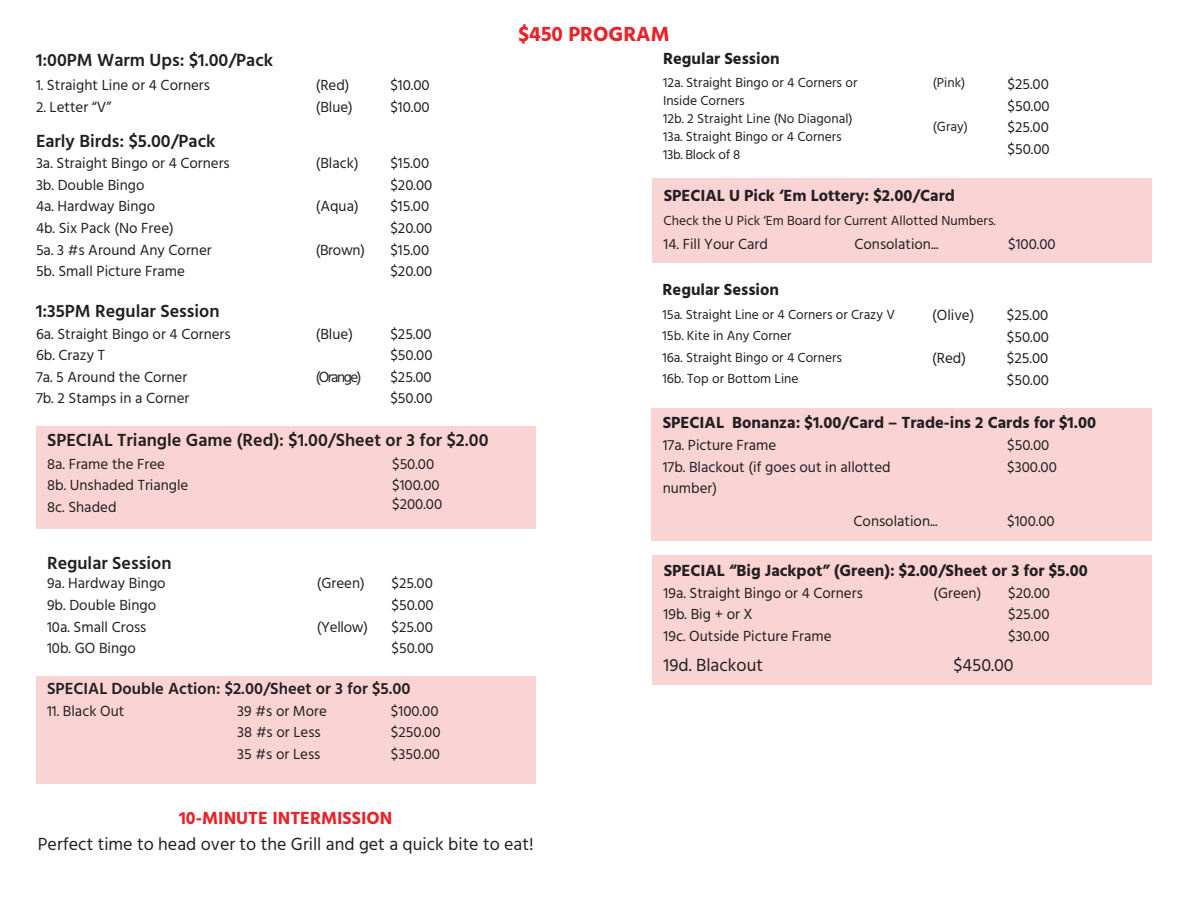
<style>
.page{position:relative;width:1188px;height:918px;background:#fff}
.page>*{position:absolute;margin:0;border:0;box-sizing:border-box;transform-origin:0 0}
.t1{font:700 21px "Hind";color:#e8232a}
.t2{font:600 18px "Hind";color:#231f20}
.t3{font:18px/26px "Hind";color:#231f20;text-align:center}
.t4{font:700 16.5px "Hind";color:#231f20}
.t5{font:600 16.5px "Hind";color:#231f20}
.t6{font:15px/21.6px "Hind";color:#231f20}
.t7{font:13.5px/18px "Hind";color:#231f20}
.t8{font:13.5px "Hind";letter-spacing:-.02em;color:#231f20}
.s1{font-weight:700;color:#e8232a}
</style>
<div class="page">
<div style="left:36px;top:426px;width:499px;height:102px;background:#fad3d5"></div>
<div style="left:36px;top:676px;width:499px;height:108px;background:#fad3d5"></div>
<div style="left:652px;top:408px;width:500px;height:133px;background:#fad3d5"></div>
<div style="left:653px;top:555px;width:499px;height:129px;background:#fad3d5"></div>
<div style="left:653px;top:178px;width:499px;height:85px;background:#fad3d5"></div>
<p class="t1" style="left:519px;top:22px;width:152px">$450 PROGRAM</p>
<p class="t2" style="left:36px;top:47px;width:239px">1:00PM Warm Ups: $1.00/Pack</p>
<p class="t4" style="left:663px;top:49px;width:118px">Regular Session</p>
<p class="t6" style="left:36px;top:75px;width:176px">1. Straight Line or 4 Corners</p>
<p class="t6" style="left:36px;top:97px;width:77px">2. Letter “V”</p>
<p class="t2" style="left:36px;top:129px;width:181px">Early Birds: $5.00/Pack</p>
<p class="t6" style="left:36px;top:153px;width:195px">3a. Straight Bingo or 4 Corners</p>
<p class="t6" style="left:36px;top:175px;width:110px">3b. Double Bingo</p>
<p class="t6" style="left:36px;top:196px;width:121px">4a. Hardway Bingo</p>
<p class="t6" style="left:36px;top:218px;width:139px">4b. Six Pack (No Free)</p>
<p class="t6" style="left:36px;top:240px;width:177px">5a. 3 #s Around Any Corner</p>
<p class="t6" style="left:36px;top:261px;width:150px">5b. Small Picture Frame</p>
<p class="t6" style="left:316px;top:75px;width:35px">(Red)</p>
<p class="t6" style="left:316px;top:97px;width:39px">(Blue)</p>
<p class="t6" style="left:316px;top:153px;width:45px">(Black)</p>
<p class="t6" style="left:316px;top:196px;width:45px">(Aqua)</p>
<p class="t6" style="left:316px;top:240px;width:51px">(Brown)</p>
<p class="t6" style="left:390px;top:75px;width:41px">$10.00</p>
<p class="t6" style="left:390px;top:97px;width:41px">$10.00</p>
<p class="t6" style="left:390px;top:153px;width:40px">$15.00</p>
<p class="t6" style="left:390px;top:175px;width:43px">$20.00</p>
<p class="t6" style="left:390px;top:196px;width:40px">$15.00</p>
<p class="t6" style="left:390px;top:218px;width:43px">$20.00</p>
<p class="t6" style="left:390px;top:240px;width:40px">$15.00</p>
<p class="t6" style="left:390px;top:261px;width:43px">$20.00</p>
<p class="t7" style="left:663px;top:75px;width:196px">12a. Straight Bingo or 4 Corners or<br>Inside Corners</p>
<p class="t7" style="left:663px;top:111px;width:191px">12b. 2 Straight Line (No Diagonal)</p>
<p class="t7" style="left:663px;top:129px;width:180px">13a. Straight Bingo or 4 Corners</p>
<p class="t8" style="left:663px;top:146px;width:79px">13b. Block of 8</p>
<p class="t7" style="left:933px;top:75px;width:34px">(Pink)</p>
<p class="t7" style="left:933px;top:118px;width:37px">(Gray)</p>
<p class="t4" style="left:664px;top:186px;width:293px">SPECIAL U Pick ‘Em Lottery: $2.00/Card</p>
<p class="t7" style="left:664px;top:212px;width:334px">Check the U Pick ‘Em Board for Current Allotted Numbers.</p>
<p class="t6" style="left:664px;top:234px;width:106px">14. Fill Your Card</p>
<p class="t6" style="left:854px;top:234px;width:86px">Consolation...</p>
<p class="t4" style="left:662px;top:280px;width:118px">Regular Session</p>
<p class="t2" style="left:36px;top:298px;width:185px">1:35PM Regular Session</p>
<p class="t6" style="left:36px;top:324px;width:196px">6a. Straight Bingo or 4 Corners</p>
<p class="t6" style="left:36px;top:345px;width:70px">6b. Crazy T</p>
<p class="t6" style="left:36px;top:367px;width:153px">7a. 5 Around the Corner</p>
<p class="t6" style="left:36px;top:388px;width:155px">7b. 2 Stamps in a Corner</p>
<p class="t6" style="left:316px;top:324px;width:39px">(Blue)</p>
<p class="t6" style="left:316px;top:367px;width:47px">(Orange)</p>
<p class="t6" style="left:390px;top:324px;width:43px">$25.00</p>
<p class="t6" style="left:390px;top:345px;width:44px">$50.00</p>
<p class="t6" style="left:390px;top:367px;width:43px">$25.00</p>
<p class="t6" style="left:390px;top:388px;width:44px">$50.00</p>
<p class="t7" style="left:662px;top:306px;width:234px">15a. Straight Line or 4 Corners or Crazy V</p>
<p class="t7" style="left:662px;top:327px;width:131px">15b. Kite in Any Corner</p>
<p class="t7" style="left:662px;top:349px;width:181px">16a. Straight Bingo or 4 Corners</p>
<p class="t7" style="left:662px;top:371px;width:138px">16b. Top or Bottom Line</p>
<p class="t6" style="left:932px;top:305px;width:44px">(Olive)</p>
<p class="t6" style="left:932px;top:348px;width:35px">(Red)</p>
<p class="t6" style="left:1008px;top:74px;width:43px">$25.00</p>
<p class="t6" style="left:1008px;top:96px;width:44px">$50.00</p>
<p class="t6" style="left:1008px;top:117px;width:43px">$25.00</p>
<p class="t6" style="left:1008px;top:139px;width:44px">$50.00</p>
<p class="t6" style="left:1008px;top:234px;width:49px">$100.00</p>
<p class="t6" style="left:1007px;top:305px;width:43px">$25.00</p>
<p class="t6" style="left:1007px;top:327px;width:44px">$50.00</p>
<p class="t6" style="left:1007px;top:348px;width:43px">$25.00</p>
<p class="t6" style="left:1007px;top:370px;width:44px">$50.00</p>
<p class="t2" style="left:47px;top:428px;width:443px">SPECIAL Triangle Game (Red): $1.00/Sheet or 3 for $2.00</p>
<p class="t6" style="left:47px;top:454px;width:119px">8a. Frame the Free</p>
<p class="t6" style="left:47px;top:475px;width:143px">8b. Unshaded Triangle</p>
<p class="t6" style="left:47px;top:497px;width:71px">8c. Shaded</p>
<p class="t2" style="left:47px;top:550px;width:126px">Regular Session</p>
<p class="t6" style="left:47px;top:573px;width:120px">9a. Hardway Bingo</p>
<p class="t6" style="left:47px;top:595px;width:111px">9b. Double Bingo</p>
<p class="t6" style="left:47px;top:617px;width:101px">10a. Small Cross</p>
<p class="t6" style="left:47px;top:638px;width:90px">10b. GO Bingo</p>
<p class="t6" style="left:392px;top:454px;width:44px">$50.00</p>
<p class="t6" style="left:392px;top:475px;width:49px">$100.00</p>
<p class="t6" style="left:392px;top:494px;width:52px">$200.00</p>
<p class="t6" style="left:317px;top:573px;width:49px">(Green)</p>
<p class="t6" style="left:317px;top:617px;width:53px">(Yellow)</p>
<p class="t6" style="left:392px;top:573px;width:43px">$25.00</p>
<p class="t6" style="left:392px;top:595px;width:44px">$50.00</p>
<p class="t6" style="left:392px;top:617px;width:43px">$25.00</p>
<p class="t6" style="left:392px;top:638px;width:44px">$50.00</p>
<p class="t5" style="left:47px;top:677px;width:365px">SPECIAL Double Action: $2.00/Sheet or 3 for $5.00</p>
<p class="t6" style="left:47px;top:701px;width:79px">11. Black Out</p>
<p class="t6" style="left:237px;top:701px;width:91px">39 #s or More</p>
<p class="t6" style="left:237px;top:722px;width:85px">38 #s or Less</p>
<p class="t6" style="left:237px;top:744px;width:85px">35 #s or Less</p>
<p class="t6" style="left:391px;top:701px;width:49px">$100.00</p>
<p class="t6" style="left:391px;top:722px;width:51px">$250.00</p>
<p class="t6" style="left:391px;top:744px;width:51px">$350.00</p>
<p class="t3" style="left:38px;top:806px;width:497px"><span class="s1">10-MINUTE INTERMISSION<br></span>Perfect time to head over to the Grill and get a quick bite to eat!</p>
<p class="t4" style="left:663px;top:413px;width:435px">SPECIAL Bonanza: $1.00/Card – Trade-ins 2 Cards for $1.00</p>
<p class="t6" style="left:663px;top:435px;width:115px">17a. Picture Frame</p>
<p class="t6" style="left:663px;top:457px;width:230px">17b. Blackout (if goes out in allotted number)</p>
<p class="t6" style="left:854px;top:511px;width:86px">Consolation...</p>
<p class="t6" style="left:1007px;top:435px;width:44px">$50.00</p>
<p class="t6" style="left:1007px;top:457px;width:51px">$300.00</p>
<p class="t6" style="left:1007px;top:511px;width:49px">$100.00</p>
<p class="t4" style="left:664px;top:561px;width:426px">SPECIAL “Big Jackpot” (Green): $2.00/Sheet or 3 for $5.00</p>
<p class="t6" style="left:664px;top:583px;width:201px">19a. Straight Bingo or 4 Corners</p>
<p class="t6" style="left:664px;top:604px;width:91px">19b. Big + or X</p>
<p class="t6" style="left:664px;top:626px;width:169px">19c. Outside Picture Frame</p>
<p class="t3" style="left:664px;top:653px;width:101px">19d. Blackout</p>
<p class="t6" style="left:1008px;top:583px;width:43px">$20.00</p>
<p class="t6" style="left:1008px;top:604px;width:43px">$25.00</p>
<p class="t6" style="left:1008px;top:626px;width:43px">$30.00</p>
<p class="t3" style="left:953px;top:653px;width:62px">$450.00</p>
<p class="t6" style="left:933px;top:583px;width:50px">(Green)</p>
</div>
